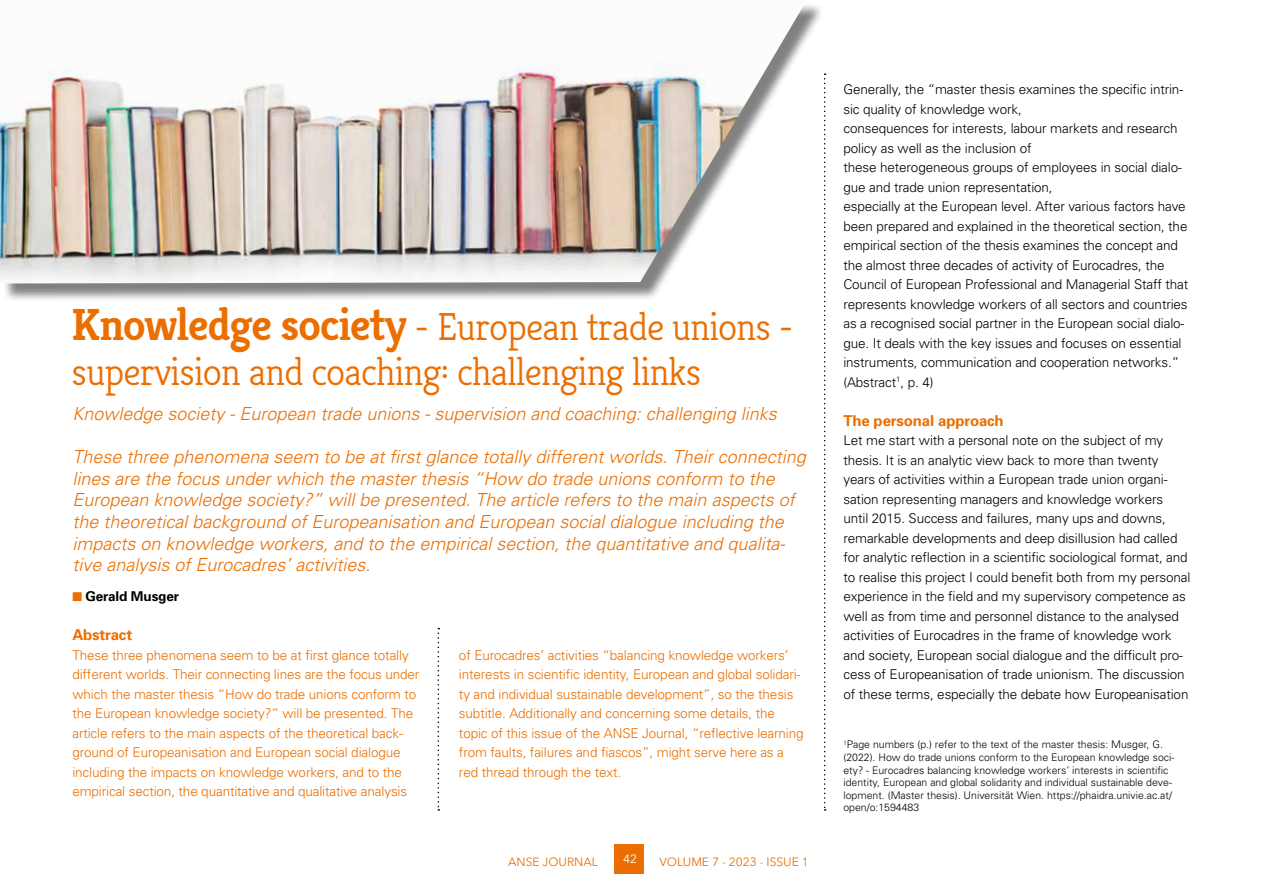
<style>
.page{position:relative;width:1263px;height:893px;background:#fff}
.page>*{position:absolute;margin:0;border:0;box-sizing:border-box;transform-origin:0 0}
.t1{font:300 39px/45px "Kreon";letter-spacing:-.02em;color:#eb6e00}
.t2{font:italic 300 18px/21.6px "Univers";color:#eb6e00}
.t3{font:700 15px "Univers";letter-spacing:-.01em;color:#eb6e00}
.t4{font:300 13.5px/19.5px "Univers";letter-spacing:-.01em;color:#000}
.t5{font:300 13.5px/19.5px "Univers";letter-spacing:-.01em;color:#eb6e00}
.t6{font:700 13.5px "Univers";letter-spacing:-.01em;color:#000}
.t7{font:12px "Avenir Next";color:#eb6e00}
.t8{font:12px "Avenir Next";color:#fff}
.t9{font:300 10.5px/12.6px "Univers";color:#000}
.s1{font-weight:700;font-size:45px}
.s2{color:#eb6e00}
</style>
<div class="page">
<div style="left:614px;top:844px;width:30px;height:30px;background:#eb6e00"></div>
<svg style="left:824px;top:73px;width:2px;height:738px"></svg>
<svg style="left:438px;top:628px;width:1px;height:183px"></svg>
<div style="left:2px;top:2px;width:822px;height:300px;background:#000;opacity:.5"></div>
<img style="left:0;top:2px;width:807px;height:281px">
<h1 class="t1" style="left:72px;top:305px;width:723px"><span class="s1">Knowledge society</span> - European trade unions - supervision and coaching: challenging links</h1>
<h2 class="t2" style="left:72px;top:402px;width:706px">Knowledge society - European trade unions - supervision and coaching: challenging links</h2>
<p class="t2" style="left:72px;top:445px;width:735px">These three phenomena seem to be at first glance totally different worlds. Their connecting lines are the focus under which the master thesis “How do trade unions conform to the European knowledge society?” will be presented. The article refers to the main aspects of the theoretical background of Europeanisation and European social dialogue including the impacts on knowledge workers, and to the empirical section, the quantitative and qualita&shy;tive analysis of Eurocadres’ activities.</p>
<p class="t6" style="left:72px;top:588px;width:108px"><span class="s2">■</span> Gerald Musger</p>
<p class="t3" style="left:72px;top:625px;width:61px">Abstract</p>
<p class="t5" style="left:72px;top:645px;width:348px">These three phenomena seem to be at first glance totally different worlds. Their connecting lines are the focus under which the master thesis “How do trade unions conform to the European knowledge society?” will be presented. The article refers to the main aspects of the theoretical back&shy;ground of Europeanisation and European social dialogue including the impacts on knowledge workers, and to the empirical section, the quantitative and qualitative analysis</p>
<p class="t5" style="left:459px;top:645px;width:346px">of Eurocadres’ activities “balancing knowledge workers’ interests in scientific identity, European and global solidari&shy;ty and individual sustainable development”, so the thesis subtitle. Additionally and concerning some details, the topic of this issue of the ANSE Journal, “reflective learning from faults, failures and fiascos”, might serve here as a red thread through the text.</p>
<p class="t7" style="left:508px;top:851px;width:91px">ANSE JOURNAL</p>
<p class="t8" style="left:623px;top:849px;width:15px">42</p>
<p class="t7" style="left:659px;top:851px;width:151px">VOLUME 7 - 2023 - ISSUE 1</p>
<p class="t4" style="left:843px;top:79px;width:346px">Generally, the “master thesis examines the specific intrin&shy;sic quality of knowledge work,<br>consequences for interests, labour markets and research policy as well as the inclusion of<br>these heterogeneous groups of employees in social dialo&shy;gue and trade union representation,<br>especially at the European level. After various factors have been prepared and explained in the theoretical section, the empirical section of the thesis examines the concept and the almost three decades of activity of Eurocadres, the Council of European Professional and Managerial Staff that represents knowledge workers of all sectors and countries as a recognised social partner in the European social dialo&shy;gue. It deals with the key issues and focuses on essential instruments, communication and cooperation networks.” (Abstract<sup>1</sup>, p. 4)</p>
<p class="t3" style="left:843px;top:411px;width:162px">The personal approach</p>
<p class="t4" style="left:843px;top:430px;width:348px">Let me start with a personal note on the subject of my thesis. It is an analytic view back to more than twenty years of activities within a European trade union organi&shy;sation representing managers and knowledge workers until 2015. Success and failures, many ups and downs, remarkable developments and deep disillusion had called for analytic reflection in a scientific sociological format, and to realise this project I could benefit both from my personal experience in the field and my supervisory competence as well as from time and personnel distance to the analysed activities of Eurocadres in the frame of knowledge work and society, European social dialogue and the difficult pro&shy;cess of Europeanisation of trade unionism. The discussion of these terms, especially the debate how Europeanisation</p>
<p class="t9" style="left:843px;top:738px;width:332px"><sup>1</sup>Page numbers (p.) refer to the text of the master thesis: Musger, G. (2022). How do trade unions conform to the European knowledge soci&shy;ety? - Eurocadres balancing knowledge workers’ interests in scientific identity, European and global solidarity and individual sustainable deve&shy;lopment. (Master thesis). Universität Wien. https://phaidra.univie.ac.at/ open/o:1594483</p>
</div>
